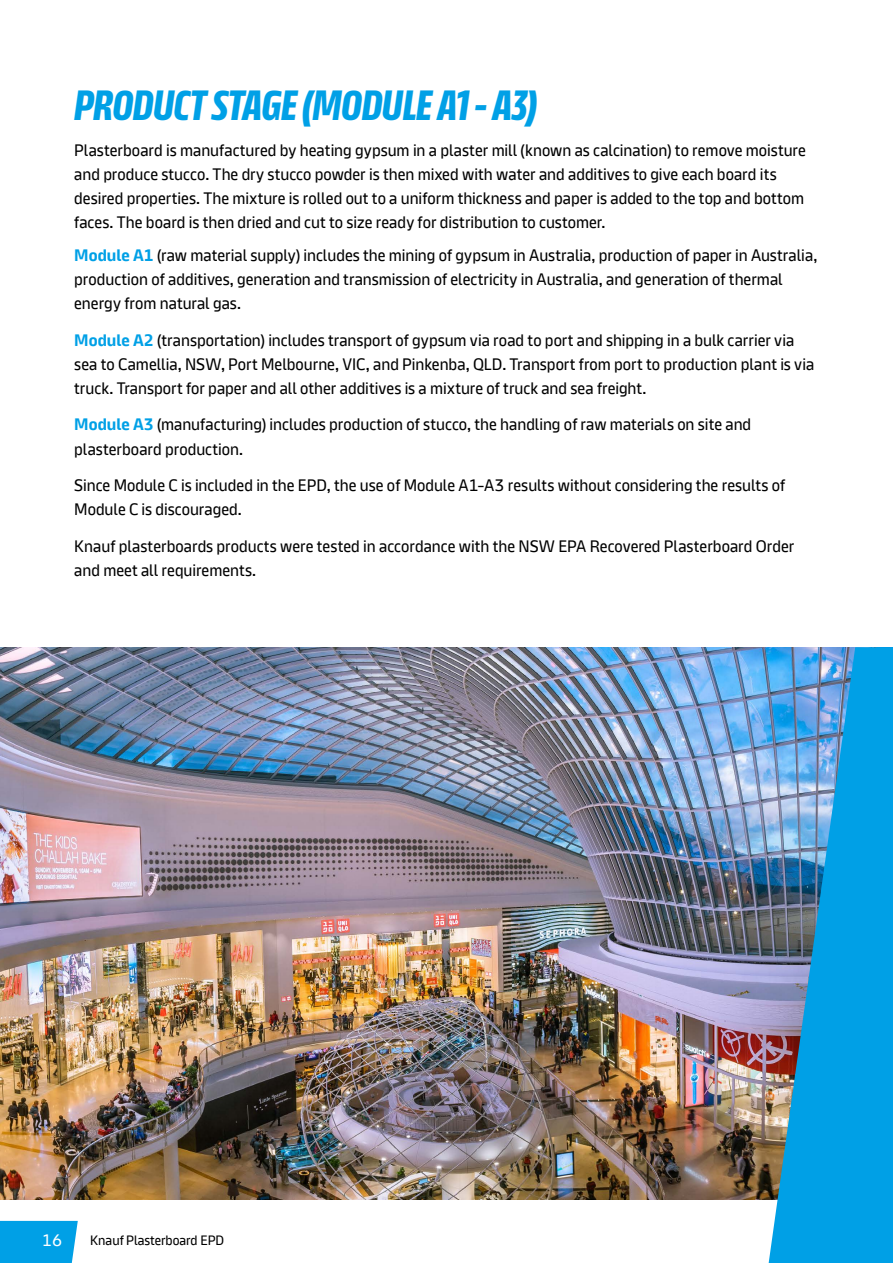
<style>
.page{position:relative;width:893px;height:1263px;background:#fff}
.page>*{position:absolute;margin:0;border:0;box-sizing:border-box;transform-origin:0 0}
.t1{font:700 42px "Knauf Screen Head";letter-spacing:-.005em;color:#00a0e6}
.t2{font:16.5px/24px "Knauf Screen";color:#000}
.t3{font:16.5px "Knauf Screen";color:#fff}
.t4{font:13.5px "Knauf Screen";color:#000}
.s1{font-weight:700;color:#00a0e6}
</style>
<div class="page">
<img style="left:0;top:647px;width:769px;height:552px">
<img style="left:769px;top:647px;width:124px;height:616px">
<div style="left:0;top:1221px;width:78px;height:42px;background:#00a0e6"></div>
<h1 class="t1" style="left:74px;top:83px;width:464px">PRODUCT STAGE (MODULE A1 - A3)</h1>
<p class="t2" style="left:74px;top:138px;width:733px">Plasterboard is manufactured by heating gypsum in a plaster mill (known as calcination) to remove moisture and produce stucco. The dry stucco powder is then mixed with water and additives to give each board its desired properties. The mixture is rolled out to a uniform thickness and paper is added to the top and bottom faces. The board is then dried and cut to size ready for distribution to customer.</p>
<p class="t2" style="left:74px;top:243px;width:745px"><span class="s1">Module A1</span> (raw material supply) includes the mining of gypsum in Australia, production of paper in Australia, production of additives, generation and transmission of electricity in Australia, and generation of thermal energy from natural gas.</p>
<p class="t2" style="left:74px;top:328px;width:742px"><span class="s1">Module A2</span> (transportation) includes transport of gypsum via road to port and shipping in a bulk carrier via sea to Camellia, NSW, Port Melbourne, VIC, and Pinkenba, QLD. Transport from port to production plant is via truck. Transport for paper and all other additives is a mixture of truck and sea freight.</p>
<p class="t2" style="left:74px;top:412px;width:679px"><span class="s1">Module A3</span> (manufacturing) includes production of stucco, the handling of raw materials on site and plasterboard production.</p>
<p class="t2" style="left:74px;top:473px;width:712px">Since Module C is included in the EPD, the use of Module A1-A3 results without considering the results of<br>Module C is discouraged.</p>
<p class="t2" style="left:74px;top:534px;width:722px">Knauf plasterboards products were tested in accordance with the NSW EPA Recovered Plasterboard Order and meet all requirements.</p>
<p class="t3" style="left:42px;top:1231px;width:21px">16</p>
<p class="t4" style="left:90px;top:1232px;width:135px">Knauf Plasterboard EPD</p>
</div>
